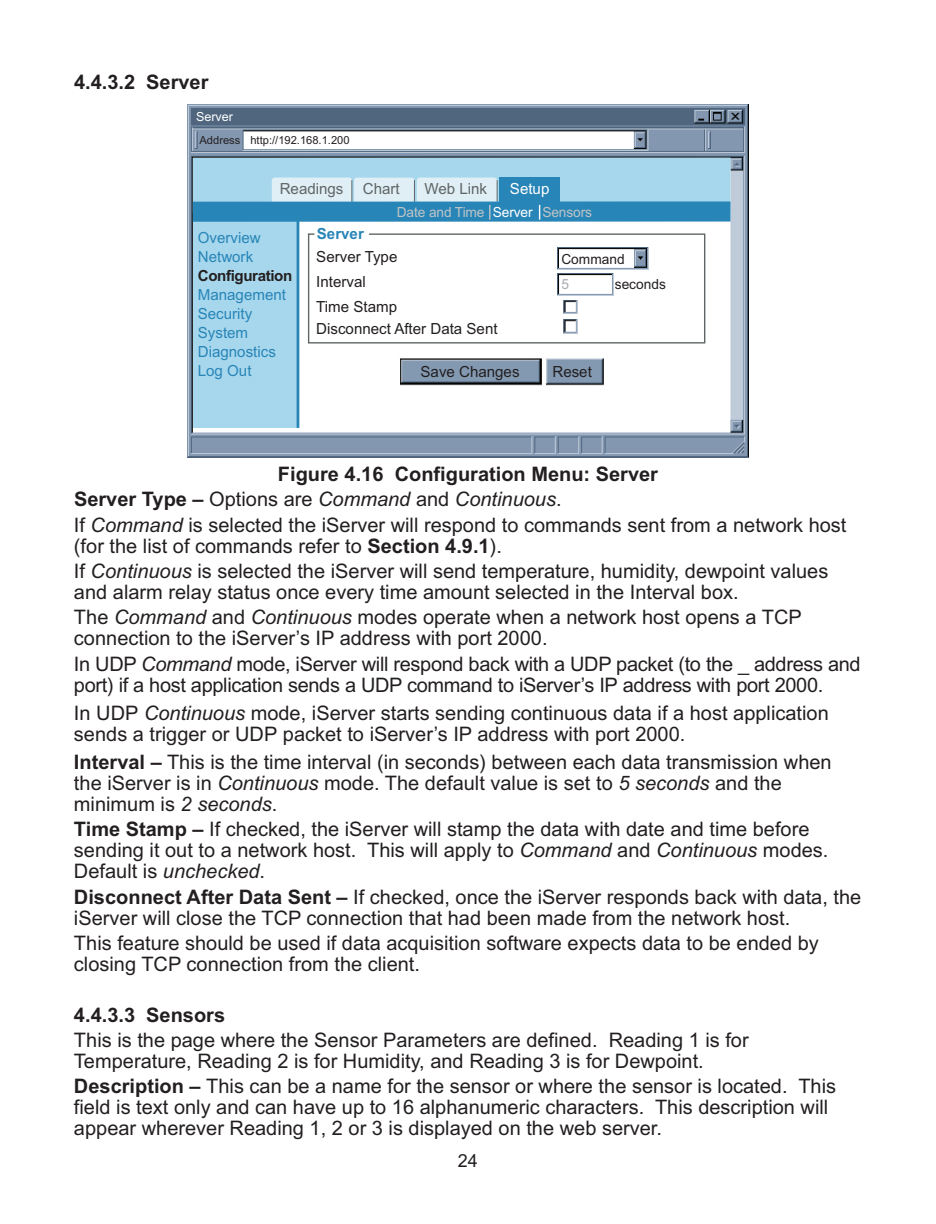
<style>
.page{position:relative;width:936px;height:1224px;background:#fff}
.page>*{position:absolute;margin:0;border:0;box-sizing:border-box;transform-origin:0 0}
.t1{font:20px/21px "Arial";color:#231f20}
.t2{font:700 20px "Arial";color:#231f20}
.t3{font:18px "Arial";color:#231f20}
.t4{font:15.4px/25px "Arial";color:#231f20}
.t5{font:15.4px/19px "Arial";color:#2885b7}
.t6{font:15.4px "Arial";color:#606567}
.t7{font:700 15.4px "Arial";letter-spacing:-.025em;color:#231f20}
.t8{font:700 15.4px "Arial";color:#2885b7}
.t9{font:15.4px "Arial";color:#fff}
.t10{font:14px "Arial";letter-spacing:-.01em;color:#bfc4c7}
.t11{font:14px "Arial";color:#231f20}
.t12{font:14px "Arial";color:#a7acae}
.t13{font:12.6px "Arial";color:#fff}
.t14{font:11.2px "Arial";color:#231f20}
.s1{color:#fff}
.s2{font-weight:700}
.s3{font-style:italic}
</style>
<div class="page">
<img style="left:187px;top:104px;width:562px;height:353px">
<div style="left:193px;top:158px;width:537px;height:55px;background:#a7d7ed"></div>
<div style="left:354px;top:178px;width:60px;height:26px;background:#dfeff5;border-radius:3px"></div>
<div style="left:272px;top:178px;width:80px;height:26px;background:#dfeff5;border-radius:3px"></div>
<div style="left:499px;top:178px;width:61px;height:25px;background:#2885b7"></div>
<div style="left:417px;top:178px;width:80px;height:26px;background:#dfeff5;border-radius:3px"></div>
<svg style="left:414px;top:180px;width:1px;height:21px"></svg>
<svg style="left:497px;top:180px;width:1px;height:21px"></svg>
<svg style="left:351px;top:180px;width:1px;height:21px"></svg>
<div style="left:193px;top:222px;width:104px;height:206px;background:#a7d7ed"></div>
<div style="left:193px;top:201px;width:537px;height:21px;background:#2885b7"></div>
<hr style="left:297px;top:217px;width:2px;height:211px;background:#2885b7">
<svg style="left:539px;top:205px;width:1px;height:15px"></svg>
<svg style="left:489px;top:205px;width:2px;height:15px"></svg>
<img style="left:396px;top:355px;width:213px;height:32px">
<svg style="left:307px;top:233px;width:399px;height:111px"></svg>
<p class="t2" style="left:74px;top:68px;width:136px">4.4.3.2 Server</p>
<p class="t13" style="left:196px;top:110px;width:38px">Server</p>
<p class="t14" style="left:200px;top:134px;width:152px">Address http://192.168.1.200</p>
<p class="t6" style="left:280px;top:180px;width:65px">Readings</p>
<p class="t6" style="left:363px;top:180px;width:38px">Chart</p>
<p class="t6" style="left:424px;top:180px;width:64px">Web Link</p>
<p class="t9" style="left:510px;top:180px;width:41px">Setup</p>
<p class="t5" style="left:198px;top:228px;width:64px">Overview<br>Network</p>
<p class="t7" style="left:198px;top:265px;width:96px">Configuration</p>
<p class="t5" style="left:198px;top:285px;width:90px">Management<br>Security<br>System<br>Diagnostics<br>Log Out</p>
<p class="t8" style="left:317px;top:224px;width:49px">Server</p>
<p class="t10" style="left:397px;top:204px;width:197px">Date and Time <span class="s1">Server</span> Sensors</p>
<p class="t4" style="left:316px;top:244px;width:83px">Server Type<br>Interval</p>
<p class="t4" style="left:316px;top:316px;width:183px">Disconnect After Data Sent</p>
<p class="t4" style="left:316px;top:294px;width:82px">Time Stamp</p>
<p class="t11" style="left:561px;top:251px;width:65px">Command</p>
<p class="t12" style="left:561px;top:277px;width:9px">5</p>
<p class="t11" style="left:615px;top:277px;width:53px">seconds</p>
<p class="t4" style="left:421px;top:359px;width:101px">Save Changes</p>
<p class="t4" style="left:552px;top:359px;width:41px">Reset</p>
<p class="t1" style="left:74px;top:461px;width:774px;line-height:25.4px;text-indent:204px"><span class="s2">Figure 4.16 Configuration Menu: Server<br>Server Type –</span> Options are <span class="s3">Command</span> and <span class="s3">Continuous</span>.<br>If <span class="s3">Command</span> is selected the iServer will respond to commands sent from a network host</p>
<p class="t1" style="left:74px;top:533px;width:756px;line-height:25.4px">(for the list of commands refer to <span class="s2">Section 4.9.1</span>).<br>If <span class="s3">Continuous</span> is selected the iServer will send temperature, humidity, dewpoint values</p>
<p class="t1" style="left:74px;top:579px;width:729px;line-height:25.4px">and alarm relay status once every time amount selected in the Interval box.<br>The <span class="s3">Command</span> and <span class="s3">Continuous</span> modes operate when a network host opens a TCP</p>
<p class="t1" style="left:74px;top:626px;width:788px;line-height:25.4px">connection to the iServer’s IP address with port 2000.<br>In UDP <span class="s3">Command</span> mode, iServer will respond back with a UDP packet (to the _ address and</p>
<p class="t1" style="left:74px;top:670px;width:756px;line-height:28.2px">port) if a host application sends a UDP command to iServer’s IP address with port 2000.<br>In UDP <span class="s3">Continuous</span> mode, iServer starts sending continuous data if a host application</p>
<p class="t1" style="left:74px;top:720px;width:759px;line-height:28.2px">sends a trigger or UDP packet to iServer’s IP address with port 2000.<br><span class="s2">Interval –</span> This is the time interval (in seconds) between each data transmission when</p>
<p class="t1" style="left:74px;top:772px;width:709px">the iServer is in <span class="s3">Continuous</span> mode. The default value is set to <span class="s3">5 seconds</span> and the minimum is <span class="s3">2 seconds</span>.</p>
<p class="t1" style="left:74px;top:819px;width:756px"><span class="s2">Time Stamp –</span> If checked, the iServer will stamp the data with date and time before sending it out to a network host. This will apply to <span class="s3">Command</span> and <span class="s3">Continuous</span> modes.<br>Default is <span class="s3">unchecked</span>.</p>
<p class="t1" style="left:74px;top:886px;width:789px"><span class="s2">Disconnect After Data Sent –</span> If checked, once the iServer responds back with data, the iServer will close the TCP connection that had been made from the network host.</p>
<p class="t1" style="left:74px;top:932px;width:746px">This feature should be used if data acquisition software expects data to be ended by closing TCP connection from the client.</p>
<p class="t2" style="left:74px;top:1001px;width:153px">4.4.3.3 Sensors</p>
<p class="t1" style="left:74px;top:1029px;width:676px">This is the page where the Sensor Parameters are defined. Reading 1 is for<br>Temperature, Reading 2 is for Humidity, and Reading 3 is for Dewpoint.</p>
<p class="t1" style="left:74px;top:1076px;width:764px"><span class="s2">Description –</span> This can be a name for the sensor or where the sensor is located. This field is text only and can have up to 16 alphanumeric characters. This description will appear wherever Reading 1, 2 or 3 is displayed on the web server.</p>
<p class="t3" style="left:458px;top:1151px;width:22px">24</p>
</div>
